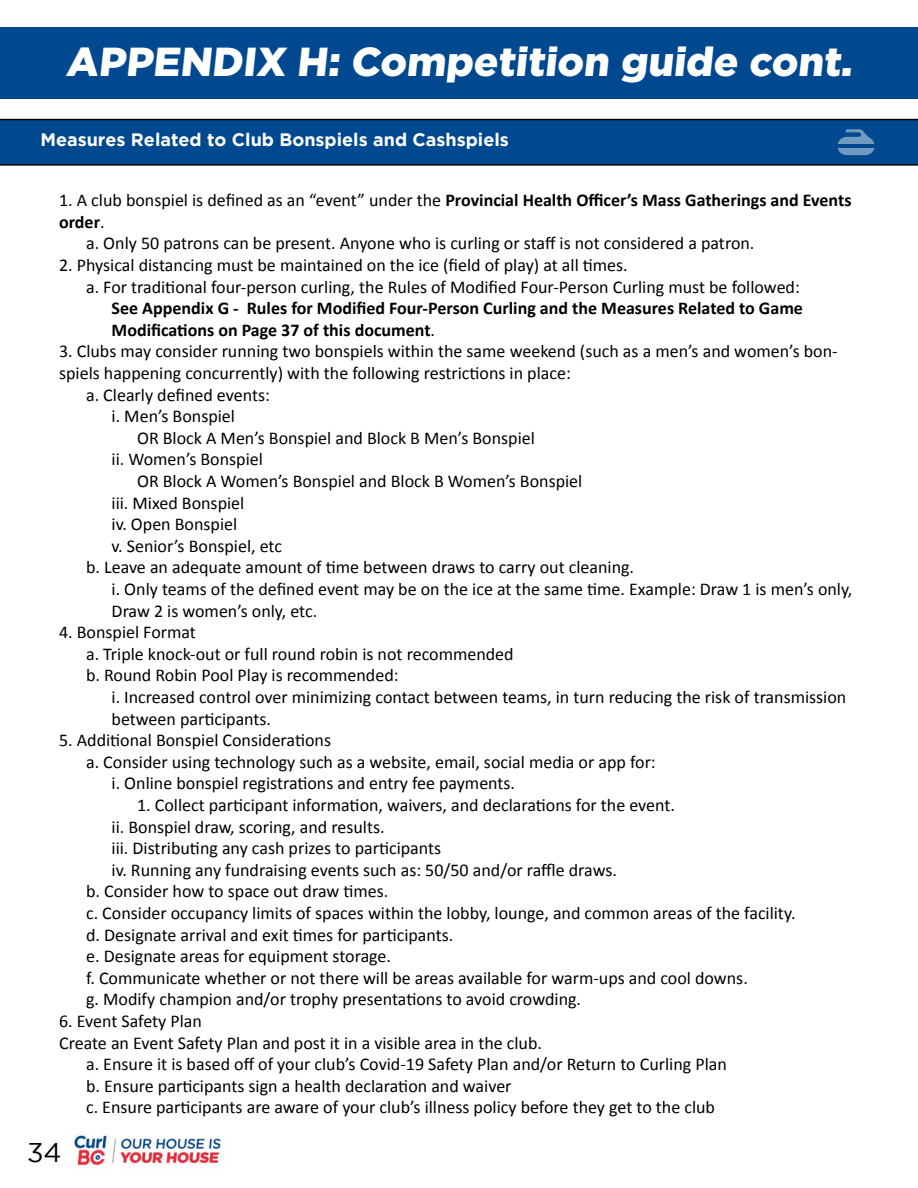
<style>
.page{position:relative;width:918px;height:1188px;background:#fff}
.page>*{position:absolute;margin:0;border:0;box-sizing:border-box;transform-origin:0 0}
.t1{font:900 40.5px "Gotham";color:#fff}
.t2{font:27px "Gotham";color:#000}
.t3{font:18px/21.6px "Calibri";color:#000}
.t4{font:700 18px/21.6px "Calibri";color:#000}
.t5{font:700 18px "Gotham";color:#fff}
.s1{font-weight:400}
</style>
<div class="page">
<img style="left:70px;top:1134px;width:152px;height:35px">
<div style="left:0;top:27px;width:918px;height:71px;background:#004990"></div>
<svg style="left:0;top:119px;width:918px;height:47px;background:#034788"></svg>
<h1 class="t1" style="left:66px;top:39px;width:792px">APPENDIX H: Competition guide cont.</h1>
<p class="t5" style="left:40px;top:129px;width:470px">Measures Related to Club Bonspiels and Cashspiels</p>
<p class="t4" style="left:59px;top:189px;width:794px"><span class="s1">1. A club bonspiel is defined as an “event” under the</span> Provincial Health Officer’s Mass Gatherings and Events</p>
<p class="t4" style="left:59px;top:210px;width:47px">order<span class="s1">.</span></p>
<p class="t3" style="left:86px;top:232px;width:670px">a. Only 50 patrons can be present. Anyone who is curling or staff is not considered a patron.</p>
<p class="t3" style="left:86px;top:254px;width:715px;text-indent:-27px">2. Physical distancing must be maintained on the ice (field of play) at all times.<br>a. For traditional four-person curling, the Rules of Modified Four-Person Curling must be followed:</p>
<p class="t4" style="left:112px;top:297px;width:693px">See Appendix G - Rules for Modified Four-Person Curling and the Measures Related to Game<br>Modifications on Page 37 of this document<span class="s1">.</span></p>
<p class="t3" style="left:59px;top:340px;width:780px">3. Clubs may consider running two bonspiels within the same weekend (such as a men’s and women’s bon-</p>
<p class="t3" style="left:59px;top:362px;width:513px">spiels happening concurrently) with the following restrictions in place:</p>
<p class="t3" style="left:86px;top:383px;width:185px">a. Clearly defined events:</p>
<p class="t3" style="left:112px;top:405px;width:125px">i. Men’s Bonspiel</p>
<p class="t3" style="left:137px;top:427px;width:399px">OR Block A Men’s Bonspiel and Block B Men’s Bonspiel</p>
<p class="t3" style="left:112px;top:448px;width:153px">ii. Women’s Bonspiel</p>
<p class="t3" style="left:137px;top:470px;width:447px">OR Block A Women’s Bonspiel and Block B Women’s Bonspiel</p>
<p class="t3" style="left:112px;top:491px;width:134px">iii. Mixed Bonspiel</p>
<p class="t3" style="left:112px;top:513px;width:127px">iv. Open Bonspiel</p>
<p class="t3" style="left:112px;top:535px;width:172px">v. Senior’s Bonspiel, etc</p>
<p class="t3" style="left:86px;top:556px;width:550px">b. Leave an adequate amount of time between draws to carry out cleaning.</p>
<p class="t3" style="left:112px;top:578px;width:742px">i. Only teams of the defined event may be on the ice at the same time. Example: Draw 1 is men’s only,</p>
<p class="t3" style="left:112px;top:599px;width:207px">Draw 2 is women’s only, etc.</p>
<p class="t3" style="left:86px;top:621px;width:429px;text-indent:-27px">4. Bonspiel Format<br>a. Triple knock-out or full round robin is not recommended b. Round Robin Pool Play is recommended:</p>
<p class="t3" style="left:112px;top:686px;width:736px">i. Increased control over minimizing contact between teams, in turn reducing the risk of transmission between participants.</p>
<p class="t3" style="left:59px;top:729px;width:274px">5. Additional Bonspiel Considerations</p>
<p class="t3" style="left:86px;top:751px;width:571px">a. Consider using technology such as a website, email, social media or app for:</p>
<p class="t3" style="left:112px;top:772px;width:405px">i. Online bonspiel registrations and entry fee payments.</p>
<p class="t3" style="left:137px;top:794px;width:539px">1. Collect participant information, waivers, and declarations for the event.</p>
<p class="t3" style="left:112px;top:815px;width:275px">ii. Bonspiel draw, scoring, and results.</p>
<p class="t3" style="left:112px;top:837px;width:331px">iii. Distributing any cash prizes to participants</p>
<p class="t3" style="left:112px;top:859px;width:507px">iv. Running any fundraising events such as: 50/50 and/or raffle draws.</p>
<p class="t3" style="left:86px;top:880px;width:304px">b. Consider how to space out draw times.</p>
<p class="t3" style="left:86px;top:902px;width:711px">c. Consider occupancy limits of spaces within the lobby, lounge, and common areas of the facility.</p>
<p class="t3" style="left:86px;top:923px;width:369px">d. Designate arrival and exit times for participants.</p>
<p class="t3" style="left:86px;top:945px;width:307px">e. Designate areas for equipment storage.</p>
<p class="t3" style="left:86px;top:967px;width:663px">f. Communicate whether or not there will be areas available for warm-ups and cool downs.</p>
<p class="t3" style="left:86px;top:988px;width:497px">g. Modify champion and/or trophy presentations to avoid crowding.</p>
<p class="t3" style="left:59px;top:1010px;width:144px">6. Event Safety Plan</p>
<p class="t3" style="left:59px;top:1031px;width:484px">Create an Event Safety Plan and post it in a visible area in the club.</p>
<p class="t3" style="left:86px;top:1053px;width:642px">a. Ensure it is based off of your club’s Covid-19 Safety Plan and/or Return to Curling Plan</p>
<p class="t3" style="left:86px;top:1075px;width:427px">b. Ensure participants sign a health declaration and waiver</p>
<p class="t3" style="left:86px;top:1096px;width:630px">c. Ensure participants are aware of your club’s illness policy before they get to the club</p>
<h2 class="t2" style="left:27px;top:1137px;width:36px">34</h2>
</div>
